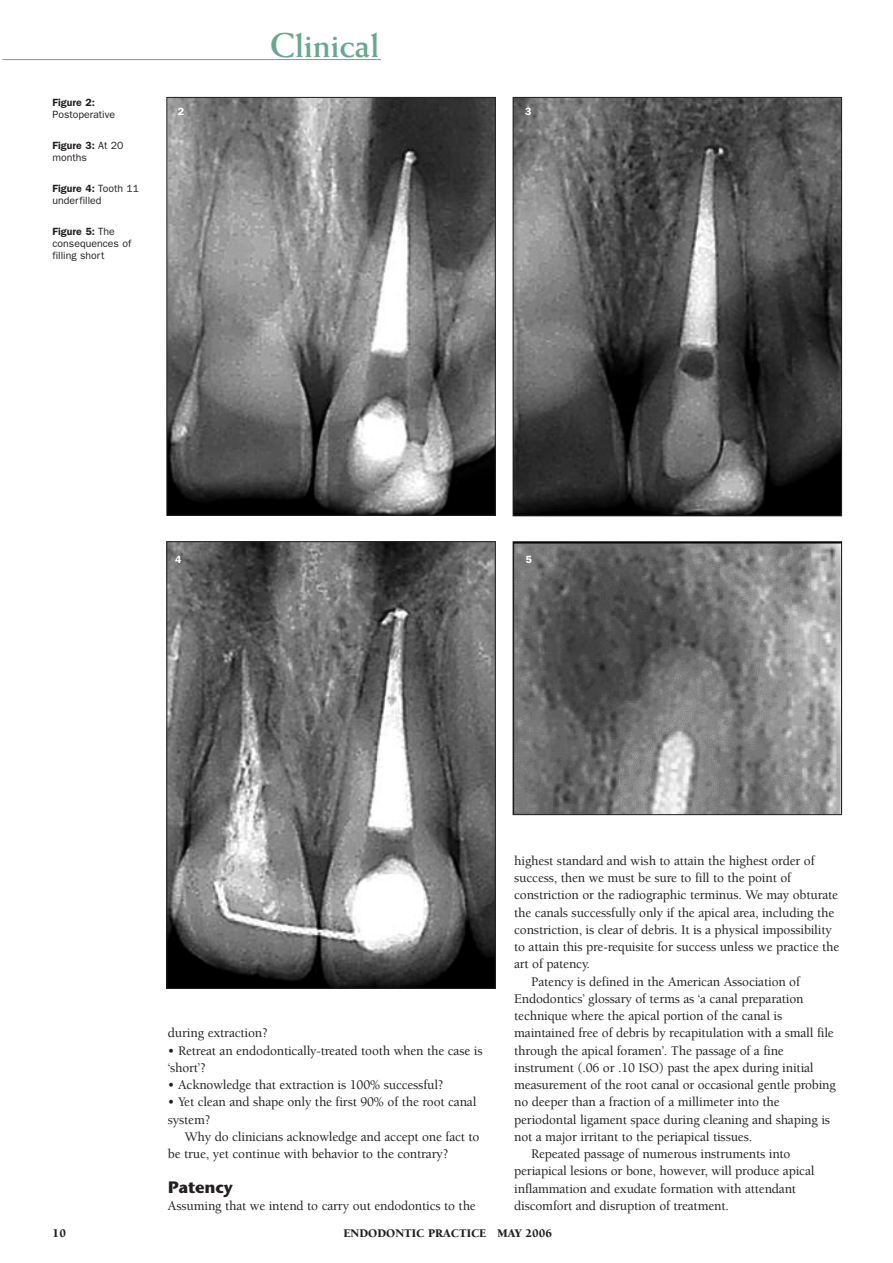
<style>
.page{position:relative;width:893px;height:1263px;background:#fff}
.page>*{position:absolute;margin:0;border:0;box-sizing:border-box;transform-origin:0 0}
.t1{font:700 34.5px "Weiss";color:#69a78f}
.t2{font:700 16.5px "Stone Sans OSITCTT";letter-spacing:-.015em;color:#231f20}
.t3{font:500 13.5px/17.2px "Berkeley";letter-spacing:-.015em;color:#231f20}
.t4{font:900 12px "Berkeley";color:#231f20}
.t5{font:10.5px/12px "Franklin Gothic";color:#231f20}
.t6{font:600 10.5px "Franklin Gothic";color:#231f20}
.t7{font:600 10.5px "Franklin Gothic";color:#fff}
.s1{font-weight:600}
</style>
<div class="page">
<img style="left:515px;top:99px;width:325px;height:415px">
<div style="left:513px;top:97px;width:329px;height:419px;border:1px solid #231f20"></div>
<hr style="left:2px;top:59px;width:379px;height:1px;background:#69a78f">
<img style="left:168px;top:543px;width:326px;height:444px">
<div style="left:166px;top:541px;width:330px;height:448px;border:1px solid #231f20"></div>
<img style="left:515px;top:543px;width:325px;height:270px">
<div style="left:513px;top:541px;width:329px;height:274px;border:1px solid #231f20"></div>
<img style="left:168px;top:99px;width:326px;height:415px">
<div style="left:166px;top:97px;width:330px;height:419px;border:1px solid #231f20"></div>
<h1 class="t1" style="left:270px;top:34px;width:111px">Clinical</h1>
<p class="t6" style="left:53px;top:96px;width:44px">Figure 2:</p>
<p class="t5" style="left:53px;top:108px;width:64px">Postoperative</p>
<p class="t7" style="left:178px;top:105px;width:8px">2</p>
<p class="t7" style="left:525px;top:105px;width:8px">3</p>
<p class="t5" style="left:53px;top:139px;width:73px"><span class="s1">Figure 3:</span> At 20 months</p>
<p class="t5" style="left:53px;top:182px;width:88px"><span class="s1">Figure 4:</span> Tooth 11 underfilled</p>
<p class="t5" style="left:53px;top:226px;width:80px"><span class="s1">Figure 5:</span> The consequences of filling short</p>
<p class="t7" style="left:175px;top:553px;width:8px">4</p>
<p class="t7" style="left:525px;top:553px;width:8px">5</p>
<p class="t4" style="left:53px;top:1228px;width:15px">10</p>
<p class="t3" style="left:168px;top:1026px;width:102px">during extraction?</p>
<p class="t3" style="left:168px;top:1043px;width:316px">• Retreat an endodontically-treated tooth when the case is ‘short’?</p>
<p class="t3" style="left:168px;top:1077px;width:277px">• Acknowledge that extraction is 100% successful?</p>
<p class="t3" style="left:168px;top:1095px;width:310px">• Yet clean and shape only the first 90% of the root canal system?</p>
<p class="t3" style="left:168px;top:1129px;width:313px;text-indent:17px">Why do clinicians acknowledge and accept one fact to be true, yet continue with behavior to the contrary?</p>
<p class="t2" style="left:168px;top:1176px;width:66px">Patency</p>
<p class="t3" style="left:168px;top:1198px;width:309px">Assuming that we intend to carry out endodontics to the</p>
<p class="t3" style="left:514px;top:853px;width:302px">highest standard and wish to attain the highest order of</p>
<p class="t3" style="left:514px;top:870px;width:278px">success, then we must be sure to fill to the point of</p>
<p class="t3" style="left:514px;top:888px;width:325px">constriction or the radiographic terminus. We may obturate</p>
<p class="t3" style="left:514px;top:905px;width:322px">the canals successfully only if the apical area, including the</p>
<p class="t3" style="left:514px;top:922px;width:319px">constriction, is clear of debris. It is a physical impossibility</p>
<p class="t3" style="left:514px;top:939px;width:327px">to attain this pre-requisite for success unless we practice the</p>
<p class="t3" style="left:514px;top:957px;width:77px">art of patency.</p>
<p class="t3" style="left:531px;top:974px;width:270px">Patency is defined in the American Association of</p>
<p class="t3" style="left:514px;top:991px;width:291px">Endodontics’ glossary of terms as ‘a canal preparation</p>
<p class="t3" style="left:514px;top:1008px;width:270px">technique where the apical portion of the canal is</p>
<p class="t3" style="left:514px;top:1026px;width:321px">maintained free of debris by recapitulation with a small file</p>
<p class="t3" style="left:514px;top:1043px;width:271px">through the apical foramen’. The passage of a fine</p>
<p class="t3" style="left:514px;top:1060px;width:301px">instrument (.06 or .10 ISO) past the apex during initial</p>
<p class="t3" style="left:514px;top:1077px;width:323px">measurement of the root canal or occasional gentle probing</p>
<p class="t3" style="left:514px;top:1095px;width:267px">no deeper than a fraction of a millimeter into the</p>
<p class="t3" style="left:514px;top:1112px;width:317px">periodontal ligament space during cleaning and shaping is</p>
<p class="t3" style="left:514px;top:1129px;width:239px">not a major irritant to the periapical tissues.</p>
<p class="t3" style="left:531px;top:1146px;width:261px">Repeated passage of numerous instruments into</p>
<p class="t3" style="left:514px;top:1164px;width:302px">periapical lesions or bone, however, will produce apical</p>
<p class="t3" style="left:514px;top:1181px;width:283px">inflammation and exudate formation with attendant</p>
<p class="t3" style="left:514px;top:1198px;width:216px">discomfort and disruption of treatment.</p>
<p class="t4" style="left:343px;top:1228px;width:210px">ENDODONTIC PRACTICE MAY 2006</p>
</div>
